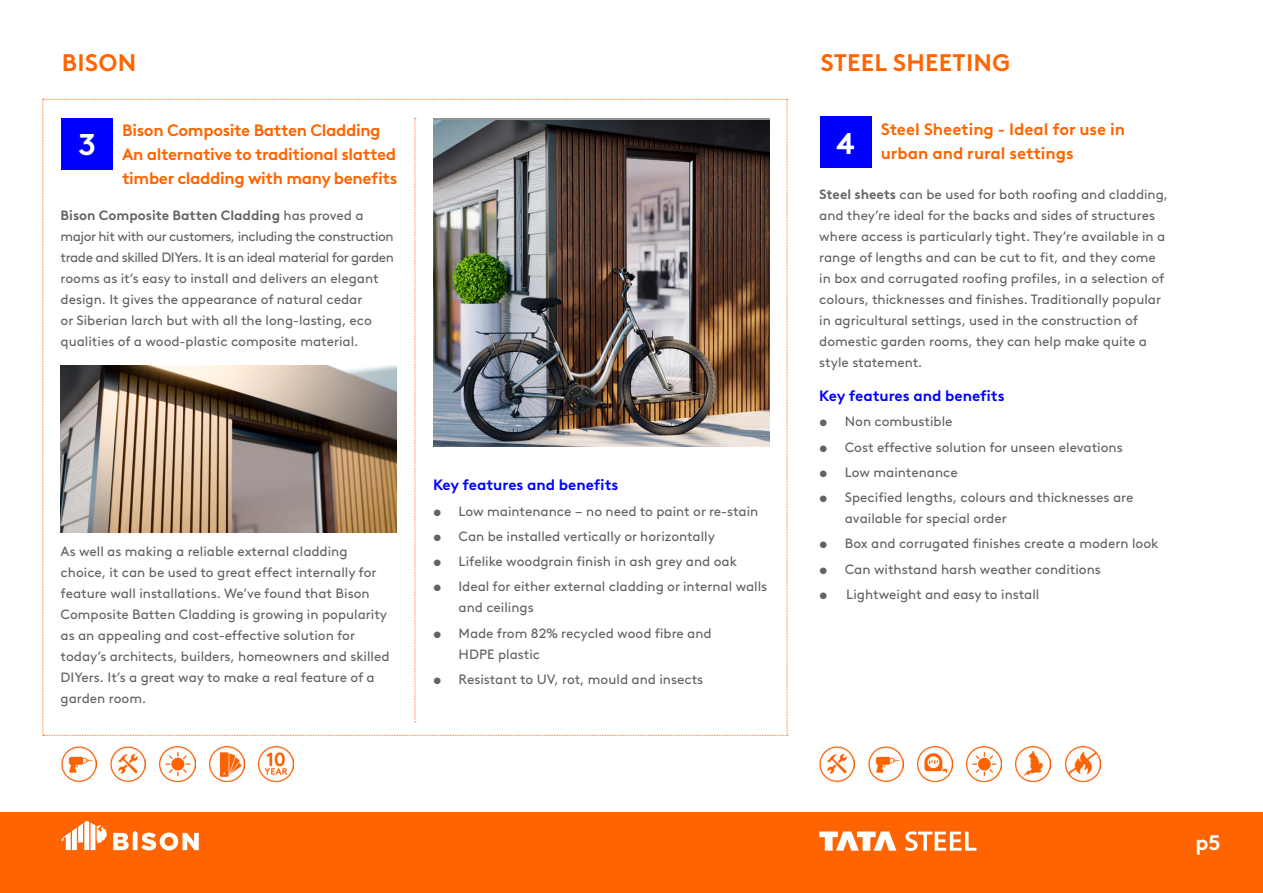
<style>
.page{position:relative;width:1263px;height:893px;background:#fff}
.page>*{position:absolute;margin:0;border:0;box-sizing:border-box;transform-origin:0 0}
.t1{font:700 30px "Brown LL";color:#fff}
.t2{font:700 24px "Brown LL";letter-spacing:.01em;color:#ff6400}
.t3{font:700 21px "Brown LL";color:#fff}
.t4{font:700 16.5px/24px "Brown LL";letter-spacing:-.02em;color:#ff6400}
.t5{font:700 16.5px/24px "Brown LL";color:#ff6400}
.t6{font:700 15px "Brown LL";color:#00f}
.t7{font:13.5px/21px "Brown LL";color:#636363}
.s1{font-weight:700}
</style>
<div class="page">
<div style="left:0;top:812px;width:1263px;height:81px;background:#ff6400"></div>
<svg style="left:43px;top:99px;width:745px;height:637px"></svg>
<img style="left:61px;top:365px;width:336px;height:168px">
<img style="left:433px;top:120px;width:336px;height:326px">
<img style="left:62px;top:747px;width:35px;height:35px">
<img style="left:111px;top:747px;width:35px;height:35px">
<img style="left:160px;top:747px;width:35px;height:35px">
<img style="left:209px;top:747px;width:35px;height:35px">
<img style="left:258px;top:747px;width:35px;height:35px">
<img style="left:819px;top:747px;width:35px;height:35px">
<img style="left:868px;top:747px;width:35px;height:35px">
<img style="left:918px;top:747px;width:35px;height:35px">
<img style="left:967px;top:747px;width:35px;height:35px">
<img style="left:1016px;top:747px;width:35px;height:35px">
<img style="left:1065px;top:747px;width:35px;height:35px">
<div style="left:62px;top:118px;width:51px;height:51px;background:#00f"></div>
<div style="left:820px;top:117px;width:51px;height:51px;background:#00f"></div>
<svg style="left:62px;top:821px;width:137px;height:29px"></svg>
<svg style="left:819px;top:831px;width:77px;height:20px"></svg>
<svg style="left:905px;top:831px;width:71px;height:20px"></svg>
<h2 class="t2" style="left:62px;top:44px;width:76px">BISON</h2>
<h2 class="t2" style="left:820px;top:44px;width:191px">STEEL SHEETING</h2>
<h1 class="t1" style="left:78px;top:121px;width:19px">3</h1>
<p class="t5" style="left:836px;top:115px;width:290px;text-indent:45px">Steel Sheeting - Ideal for use in<br><sup>4</sup> urban and rural settings</p>
<p class="t4" style="left:122px;top:117px;width:277px">Bison Composite Batten Cladding<br>An alternative to traditional slatted timber cladding with many benefits</p>
<p class="t7" style="left:61px;top:203px;width:335px"><span class="s1">Bison Composite Batten Cladding</span> has proved a major hit with our customers, including the construction trade and skilled DIYers. It is an ideal material for garden rooms as it’s easy to install and delivers an elegant design. It gives the appearance of natural cedar<br>or Siberian larch but with all the long-lasting, eco qualities of a wood-plastic composite material.</p>
<p class="t7" style="left:61px;top:539px;width:330px">As well as making a reliable external cladding choice, it can be used to great effect internally for feature wall installations. We’ve found that Bison Composite Batten Cladding is growing in popularity as an appealing and cost-effective solution for today’s architects, builders, homeowners and skilled DIYers. It’s a great way to make a real feature of a garden room.</p>
<p class="t6" style="left:433px;top:474px;width:187px">Key features and benefits</p>
<p class="t7" style="left:433px;top:499px;width:327px">• Low maintenance – no need to paint or re-stain</p>
<p class="t7" style="left:433px;top:525px;width:283px">• Can be installed vertically or horizontally</p>
<p class="t7" style="left:433px;top:550px;width:305px">• Lifelike woodgrain finish in ash grey and oak</p>
<p class="t7" style="left:459px;top:575px;width:310px;text-indent:-26px">• Ideal for either external cladding or internal walls and ceilings</p>
<p class="t7" style="left:459px;top:621px;width:255px;text-indent:-26px">• Made from 82% recycled wood fibre and<br>HDPE plastic</p>
<p class="t7" style="left:433px;top:668px;width:272px">• Resistant to UV, rot, mould and insects</p>
<p class="t7" style="left:819px;top:183px;width:350px"><span class="s1">Steel sheets</span> can be used for both roofing and cladding, and they’re ideal for the backs and sides of structures where access is particularly tight. They’re available in a range of lengths and can be cut to fit, and they come in box and corrugated roofing profiles, in a selection of colours, thicknesses and finishes. Traditionally popular in agricultural settings, used in the construction of domestic garden rooms, they can help make quite a style statement.</p>
<p class="t6" style="left:819px;top:384px;width:187px">Key features and benefits</p>
<p class="t7" style="left:819px;top:410px;width:135px">• Non combustible</p>
<p class="t7" style="left:819px;top:435px;width:305px">• Cost effective solution for unseen elevations</p>
<p class="t7" style="left:819px;top:461px;width:140px">• Low maintenance</p>
<p class="t7" style="left:845px;top:486px;width:290px;text-indent:-26px">• Specified lengths, colours and thicknesses are available for special order</p>
<p class="t7" style="left:819px;top:532px;width:341px">• Box and corrugated finishes create a modern look</p>
<p class="t7" style="left:819px;top:557px;width:283px">• Can withstand harsh weather conditions</p>
<p class="t7" style="left:819px;top:583px;width:222px">• Lightweight and easy to install</p>
<h3 class="t3" style="left:1195px;top:826px;width:26px">p5</h3>
</div>
